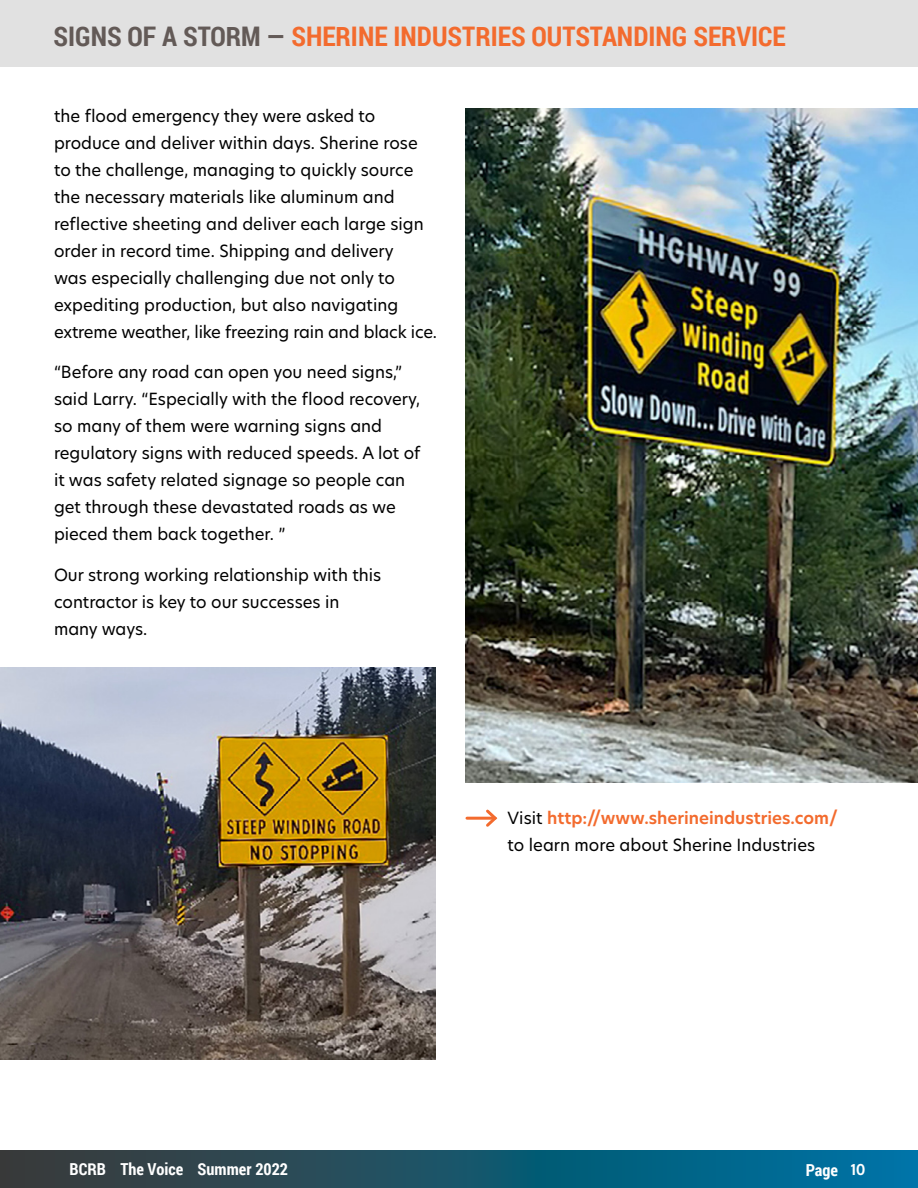
<style>
.page{position:relative;width:918px;height:1188px;background:#fff}
.page>*{position:absolute;margin:0;border:0;box-sizing:border-box;transform-origin:0 0}
.t1{font:700 27px "Roboto Condensed";color:#f36b2e}
.Body_Copy{font:16.5px/27px "New Hero";color:#000}
.t2{font:700 16.5px "Roboto Condensed";color:#fff}
.s1{color:#635a57}
.s2{font-weight:600;color:#f36b2e}
.s3{font-family:"Soleil Sb";font-weight:400}
</style>
<div class="page">
<svg style="left:0;top:1151px;width:918px;height:37px;background:#17556c"></svg>
<div style="left:0;top:0;width:918px;height:67px;background:#e1e1e1"></div>
<img style="left:0;top:667px;width:435px;height:392px">
<img style="left:465px;top:108px;width:453px;height:675px">
<hr style="left:467px;top:817px;width:28px;height:3px;background:#f36b2e">
<svg style="left:483px;top:809px;width:15px;height:18px"></svg>
<p class="t1" style="left:53px;top:17px;width:734px"><span class="s1">SIGNS OF A STORM —</span> SHERINE INDUSTRIES OUTSTANDING SERVICE</p>
<p class="Body_Copy" style="left:54px;top:102px;width:385px">the flood emergency they were asked to produce and deliver within days. Sherine rose to the challenge, managing to quickly source the necessary materials like aluminum and reflective sheeting and deliver each large sign order in record time. Shipping and delivery<br>was especially challenging due not only to expediting production, but also navigating extreme weather, like freezing rain and black ice.</p>
<p class="Body_Copy" style="left:54px;top:358px;width:368px">“Before any road can open you need signs,” said Larry. “Especially with the flood recovery, so many of them were warning signs and regulatory signs with reduced speeds. A lot of it was safety related signage so people can get through these devastated roads as we pieced them back together. ”</p>
<p class="Body_Copy" style="left:54px;top:561px;width:329px">Our strong working relationship with this contractor is key to our successes in many ways.</p>
<p class="Body_Copy" style="left:508px;top:804px;width:332px">Visit <span class="s2">http://www.sherineindustries.com/ </span>to learn more about Sherine Industries</p>
<p class="t2" style="left:70px;top:1158px;width:220px">BCRB The Voice Summer 2022</p>
<p class="t2" style="left:806px;top:1159px;width:61px">Page <span class="s3">10</span></p>
</div>
